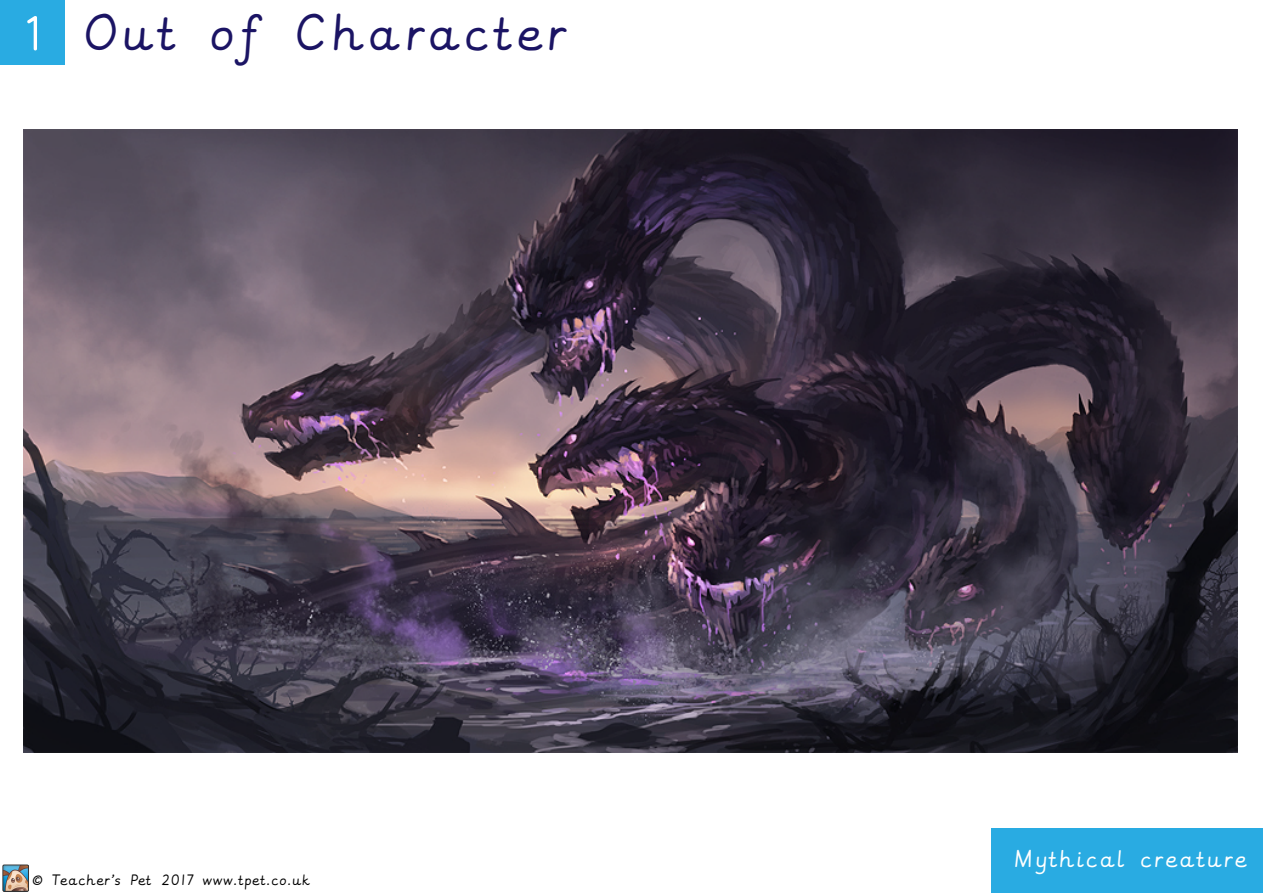
<style>
.page{position:relative;width:1263px;height:893px;background:#fff}
.page>*{position:absolute;margin:0;border:0;box-sizing:border-box;transform-origin:0 0}
.t1{font:41.25px "CCW Precursive 3";color:#1b1464}
.t2{font:19.35px "CCW Precursive 3";color:#fff}
.t3{font:12px "CCW Precursive 3";letter-spacing:-.05em;color:#000}
.s1{font-family:"Antipasto";font-size:54px;color:#fff}
</style>
<div class="page">
<div style="left:0;top:0;width:65px;height:65px;background:#29abe2"></div>
<div style="left:991px;top:828px;width:272px;height:65px;background:#29abe2"></div>
<img style="left:2px;top:864px;width:27px;height:28px">
<img style="left:23px;top:130px;width:1214px;height:623px">
<h1 class="t1" style="left:25px;top:3px;width:540px"><span class="s1">1</span> Out of Character</h1>
<p class="t3" style="left:30px;top:871px;width:281px">© Teacher’s Pet 2017 www.tpet.co.uk</p>
<h2 class="t2" style="left:1009px;top:845px;width:239px">Mythical creature</h2>
</div>
